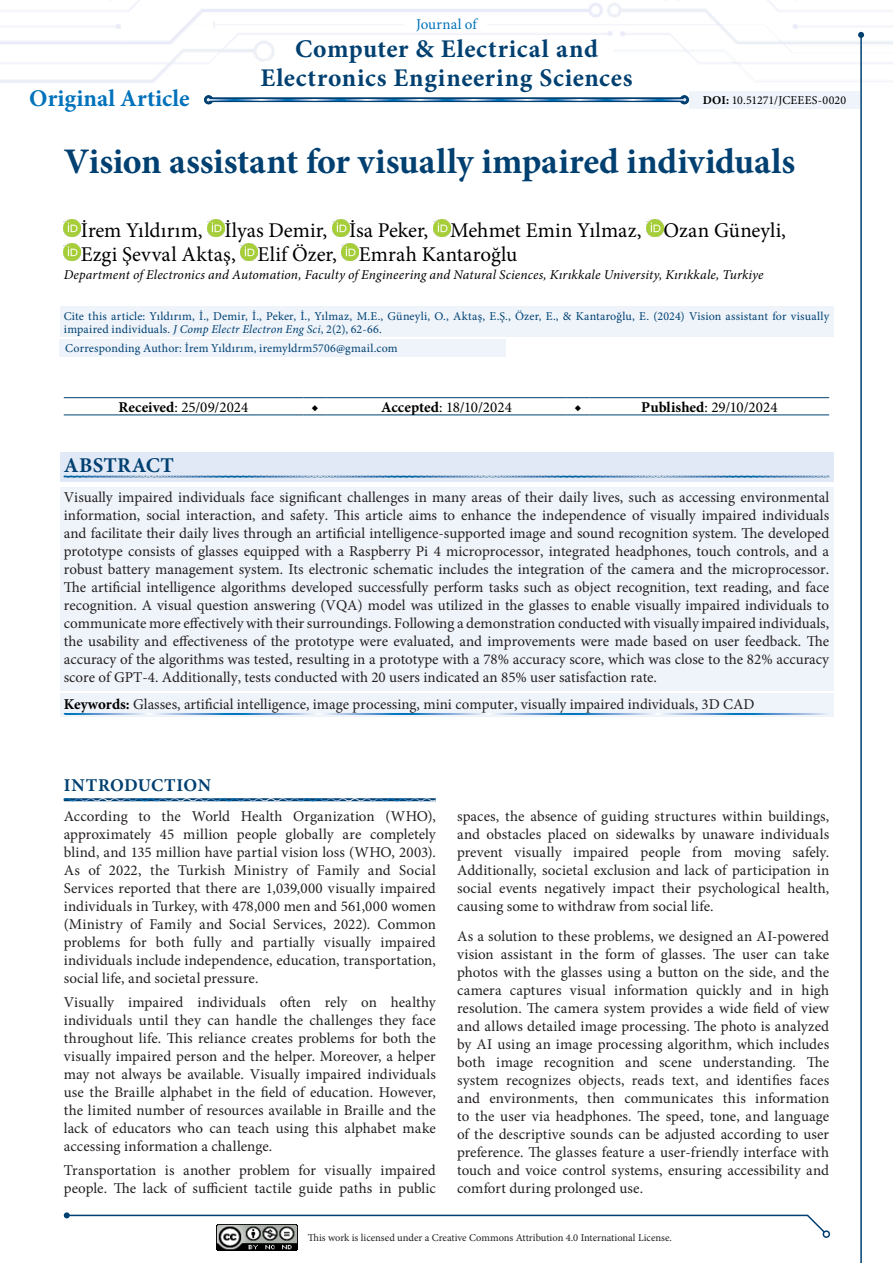
<style>
.page{position:relative;width:893px;height:1263px;background:#fff}
.page>*{position:absolute;margin:0;border:0;box-sizing:border-box;transform-origin:0 0}
.Makale_Başlığı{font:700 36px "Minion Pro";letter-spacing:-.005em;color:#004071}
.t1{font:700 25.5px/28.5px "Minion Pro";letter-spacing:.03em;color:#004071;text-align:center}
.t2{font:700 24px "Minion Pro";color:#0072bc}
.Yazarlar{font:21px "Minion Pro";letter-spacing:.005em;color:#000}
.Abstract_Başlık{font:700 21px "Minion Pro";letter-spacing:.015em;color:#004071}
._1__BAŞLIK{font:700 18px "Minion Pro";letter-spacing:.015em;color:#004071}
.Ana_metin{font:15px/18px "Minion Pro";letter-spacing:.005em;color:#231f20;text-align:justify}
.Abstract{font:15px/18px "Minion Pro";color:#231f20;text-align:justify}
.Abstract_Keywords{font:15px "Minion Pro";color:#231f20}
.Table-Figure{font:15px "Minion Pro";color:#000}
.t3{font:15px "Minion Pro";color:#0072bc}
.Table-Figure-2{font:700 15px "Minion Pro";color:#000}
.Kurumlar{font:italic 13.5px "Minion Pro";letter-spacing:.01em;color:#000}
.Cite{font:12px/13.5px "Minion Pro";letter-spacing:.02em;color:#004071}
.Cite-2{font:12px "Minion Pro";letter-spacing:.01em;color:#000}
.t4{font:10.5px "Minion Pro";letter-spacing:-.005em;color:#231f20}
.s1{font-weight:700}
.s2{font-style:italic}
.s3{font-weight:700;color:#000}
</style>
<div class="page">
<img style="left:216px;top:1225px;width:81px;height:25px">
<hr style="left:446px;top:98px;width:238px;height:4px;background:#004071">
<svg style="left:680px;top:95px;width:9px;height:9px"></svg>
<hr style="left:209px;top:98px;width:237px;height:4px;background:#004071">
<svg style="left:204px;top:95px;width:9px;height:9px"></svg>
<hr style="left:446px;top:99px;width:239px;height:2px;background:#fff">
<hr style="left:208px;top:99px;width:238px;height:2px;background:#fff">
<svg style="left:805px;top:1214px;width:26px;height:24px"></svg>
<hr style="left:860px;top:35px;width:2px;height:1228px;background:#004071">
<svg style="left:858px;top:32px;width:6px;height:6px"></svg>
<hr style="left:67px;top:1215px;width:741px;height:1px;background:#004071">
<svg style="left:64px;top:1212px;width:6px;height:6px"></svg>
<div style="left:689px;top:91px;width:171px;height:17px;background:#eff4fa"></div>
<img style="left:64px;top:220px;width:17px;height:17px">
<img style="left:207px;top:220px;width:17px;height:17px">
<img style="left:332px;top:220px;width:17px;height:17px">
<img style="left:433px;top:220px;width:17px;height:17px">
<img style="left:646px;top:220px;width:17px;height:17px">
<img style="left:64px;top:244px;width:17px;height:17px">
<img style="left:241px;top:244px;width:17px;height:17px">
<img style="left:342px;top:244px;width:17px;height:17px">
<div style="left:60px;top:307px;width:773px;height:30px;background:#eff4fa"></div>
<div style="left:60px;top:339px;width:446px;height:18px;background:#eff4fa"></div>
<hr style="left:64px;top:397px;width:239px;height:1px;background:#004071">
<svg style="left:303px;top:397px;width:24px;height:1px"></svg>
<hr style="left:327px;top:397px;width:239px;height:1px;background:#004071">
<svg style="left:566px;top:397px;width:24px;height:1px"></svg>
<hr style="left:590px;top:397px;width:239px;height:1px;background:#004071">
<hr style="left:64px;top:415px;width:239px;height:1px;background:#004071">
<svg style="left:303px;top:415px;width:24px;height:1px"></svg>
<hr style="left:327px;top:415px;width:239px;height:1px;background:#004071">
<svg style="left:566px;top:415px;width:24px;height:1px"></svg>
<hr style="left:590px;top:415px;width:239px;height:1px;background:#004071">
<div style="left:60px;top:452px;width:773px;height:30px;background:#e1e9f6"></div>
<svg style="left:63px;top:475px;width:767px;height:3px"></svg>
<div style="left:60px;top:487px;width:773px;height:204px;background:#eff4fa"></div>
<div style="left:60px;top:694px;width:773px;height:23px;background:#eff4fa"></div>
<svg style="left:63px;top:713px;width:764px;height:2px"></svg>
<svg style="left:63px;top:798px;width:373px;height:4px"></svg>
<h3 class="t2" style="left:29px;top:81px;width:162px">Original Article</h3>
<p class="t3" style="left:416px;top:14px;width:62px">Journal of</p>
<h2 class="t1" style="left:260px;top:35px;width:373px">Computer &amp; Electrical and<br>Electronics Engineering Sciences</h2>
<p class="Cite-2" style="left:703px;top:92px;width:145px"><span class="s1">DOI:</span> 10.51271/JCEEES-0020</p>
<p class="Makale_Başlığı" style="left:64px;top:136px;width:733px">Vision assistant for visually impaired individuals</p>
<p class="Yazarlar" style="left:81px;top:216px;width:707px">İrem Yıldırım, İlyas Demir, İsa Peker, Mehmet Emin Yılmaz, Ozan Güneyli,</p>
<p class="Yazarlar" style="left:81px;top:240px;width:438px">Ezgi Şevval Aktaş, Elif Özer, Emrah Kantaroğlu</p>
<p class="Kurumlar" style="left:64px;top:266px;width:701px">Department of Electronics and Automation, Faculty of Engineering and Natural Sciences, Kırıkkale University, Kırıkkale, Turkiye</p>
<p class="Cite" style="left:64px;top:309px;width:767px">Cite this article: Yıldırım, İ., Demir, İ., Peker, İ., Yılmaz, M.E., Güneyli, O., Aktaş, E.Ş., Özer, E., &amp; Kantaroğlu, E. (2024) Vision assistant for visually impaired individuals. <span class="s2">J Comp Electr Electron Eng Sci</span>, 2(2), 62-66.</p>
<p class="Cite" style="left:65px;top:342px;width:334px">Corresponding Author: İrem Yıldırım, iremyldrm5706@gmail.com</p>
<p class="Table-Figure" style="left:119px;top:397px;width:131px"><span class="s1">Received</span>: 25/09/2024</p>
<p class="Table-Figure-2" style="left:311px;top:396px;width:9px">◆</p>
<p class="Table-Figure" style="left:381px;top:397px;width:132px"><span class="s1">Accepted</span>: 18/10/2024</p>
<p class="Table-Figure-2" style="left:574px;top:396px;width:9px">◆</p>
<p class="Table-Figure" style="left:641px;top:397px;width:138px"><span class="s1">Published</span>: 29/10/2024</p>
<p class="Abstract_Başlık" style="left:64px;top:450px;width:112px">ABSTRACT</p>
<p class="Abstract" style="left:64px;top:489px;width:767px">Visually impaired individuals face significant challenges in many areas of their daily lives, such as accessing environmental information, social interaction, and safety. This article aims to enhance the independence of visually impaired individuals and facilitate their daily lives through an artificial intelligence-supported image and sound recognition system. The developed prototype consists of glasses equipped with a Raspberry Pi 4 microprocessor, integrated headphones, touch controls, and a robust battery management system. Its electronic schematic includes the integration of the camera and the microprocessor.<br>The artificial intelligence algorithms developed successfully perform tasks such as object recognition, text reading, and face recognition. A visual question answering (VQA) model was utilized in the glasses to enable visually impaired individuals to communicate more effectively with their surroundings. Following a demonstration conducted with visually impaired individuals, the usability and effectiveness of the prototype were evaluated, and improvements were made based on user feedback. The accuracy of the algorithms was tested, resulting in a prototype with a 78% accuracy score, which was close to the 82% accuracy score of GPT-4. Additionally, tests conducted with 20 users indicated an 85% user satisfaction rate.</p>
<p class="Abstract_Keywords" style="left:64px;top:694px;width:692px"><span class="s3">Keywords:</span> Glasses, artificial intelligence, image processing, mini computer, visually impaired individuals, 3D CAD</p>
<p class="_1__BAŞLIK" style="left:64px;top:773px;width:149px">INTRODUCTION</p>
<p class="Ana_metin" style="left:64px;top:807px;width:374px">According to the World Health Organization (WHO), approximately 45 million people globally are completely blind, and 135 million have partial vision loss (WHO, 2003).<br>As of 2022, the Turkish Ministry of Family and Social Services reported that there are 1,039,000 visually impaired individuals in Turkey, with 478,000 men and 561,000 women (Ministry of Family and Social Services, 2022). Common problems for both fully and partially visually impaired individuals include independence, education, transportation, social life, and societal pressure.</p>
<p class="Ana_metin" style="left:64px;top:993px;width:374px">Visually impaired individuals often rely on healthy individuals until they can handle the challenges they face throughout life. This reliance creates problems for both the visually impaired person and the helper. Moreover, a helper may not always be available. Visually impaired individuals use the Braille alphabet in the field of education. However, the limited number of resources available in Braille and the lack of educators who can teach using this alphabet make accessing information a challenge.</p>
<p class="Ana_metin" style="left:64px;top:1161px;width:374px">Transportation is another problem for visually impaired people. The lack of sufficient tactile guide paths in public</p>
<p class="Ana_metin" style="left:457px;top:807px;width:374px">spaces, the absence of guiding structures within buildings, and obstacles placed on sidewalks by unaware individuals prevent visually impaired people from moving safely.<br>Additionally, societal exclusion and lack of participation in social events negatively impact their psychological health, causing some to withdraw from social life.</p>
<p class="Ana_metin" style="left:457px;top:928px;width:374px">As a solution to these problems, we designed an AI-powered vision assistant in the form of glasses. The user can take photos with the glasses using a button on the side, and the camera captures visual information quickly and in high resolution. The camera system provides a wide field of view and allows detailed image processing. The photo is analyzed by AI using an image processing algorithm, which includes both image recognition and scene understanding. The system recognizes objects, reads text, and identifies faces and environments, then communicates this information to the user via headphones. The speed, tone, and language of the descriptive sounds can be adjusted according to user preference. The glasses feature a user-friendly interface with touch and voice control systems, ensuring accessibility and comfort during prolonged use.</p>
<p class="t4" style="left:308px;top:1231px;width:366px">This work is licensed under a Creative Commons Attribution 4.0 International License.</p>
</div>
